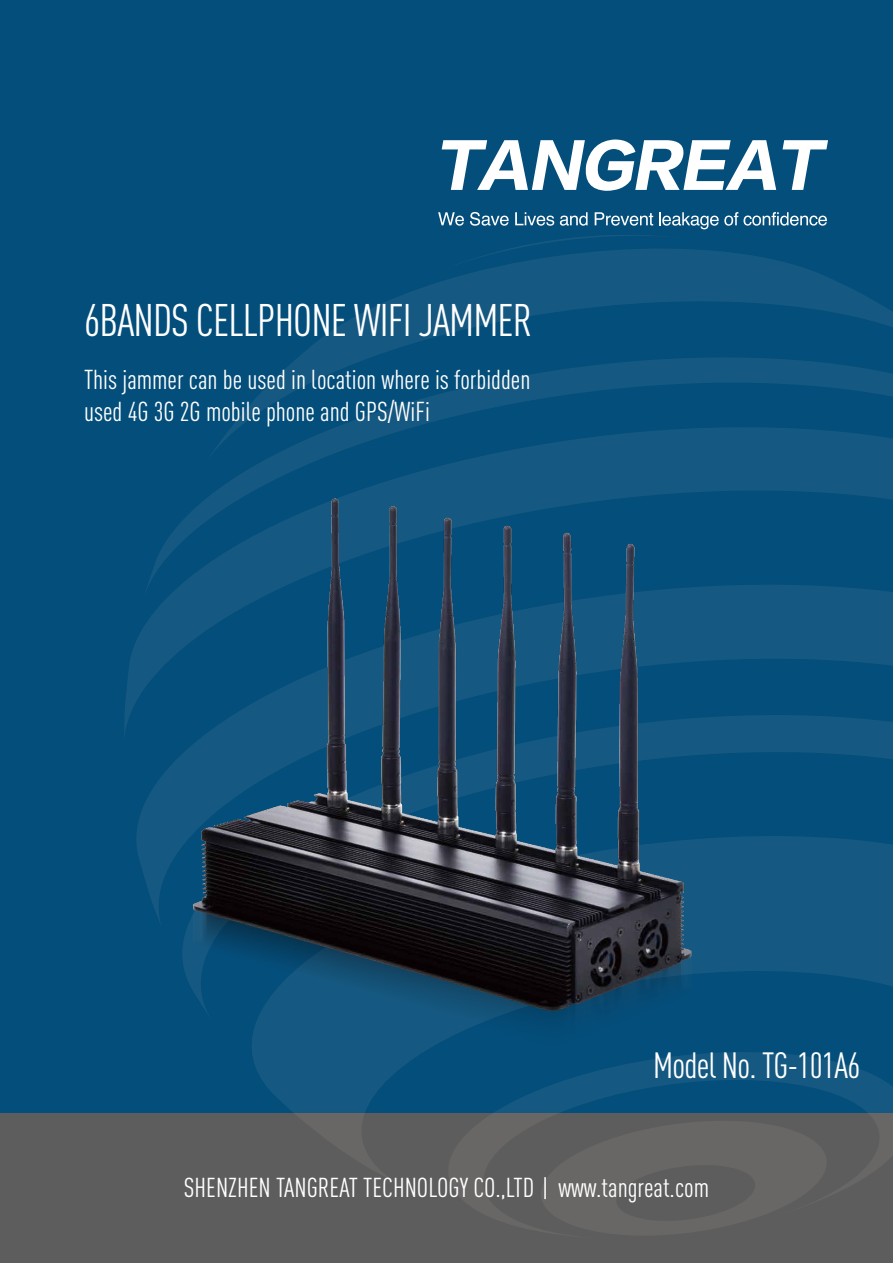
<style>
.page{position:relative;width:893px;height:1263px;background:#044e7b}
.page>*{position:absolute;margin:0;border:0;box-sizing:border-box;transform-origin:0 0}
.t1{font:45px "DIN Cond";letter-spacing:-.02em;color:#fff}
.t2{font:36px "DIN Cond";letter-spacing:-.02em;color:#fff}
.t3{font:27px/32.4px "DIN Cond";color:#fff}
</style>
<div class="page">
<div style="left:0;top:1113px;width:893px;height:150px;background:#5d5d5d"></div>
<svg style="left:514px;top:235px;width:137px;height:13px"></svg>
<svg style="left:299px;top:248px;width:594px;height:109px"></svg>
<svg style="left:232px;top:357px;width:661px;height:70px"></svg>
<svg style="left:211px;top:427px;width:682px;height:52px;fill:#155982"></svg>
<svg style="left:258px;top:1072px;width:137px;height:106px"></svg>
<svg style="left:449px;top:1072px;width:444px;height:159px"></svg>
<svg style="left:541px;top:1121px;width:286px;height:114px"></svg>
<svg style="left:442px;top:139px;width:334px;height:52px"></svg>
<svg style="left:783px;top:140px;width:45px;height:50px"></svg>
<svg style="left:438px;top:212px;width:26px;height:14px"></svg>
<svg style="left:470px;top:212px;width:39px;height:14px"></svg>
<svg style="left:515px;top:212px;width:39px;height:14px"></svg>
<svg style="left:560px;top:212px;width:28px;height:14px"></svg>
<svg style="left:595px;top:212px;width:58px;height:14px"></svg>
<svg style="left:659px;top:212px;width:168px;height:17px"></svg>
<hr style="left:544px;top:1177px;width:2px;height:22px;background:#fff">
<img style="left:124px;top:479px;width:769px;height:593px">
<h1 class="t1" style="left:84px;top:294px;width:450px">6BANDS CELLPHONE WIFI JAMMER</h1>
<p class="t3" style="left:84px;top:363px;width:448px">This jammer can be used in location where is forbidden used 4G 3G 2G mobile phone and GPS/WiFi</p>
<h2 class="t2" style="left:653px;top:1044px;width:209px">Model No. TG-101A6</h2>
<p class="t3" style="left:184px;top:1171px;width:527px">SHENZHEN TANGREAT TECHNOLOGY CO.,LTD www.tangreat.com</p>
</div>
